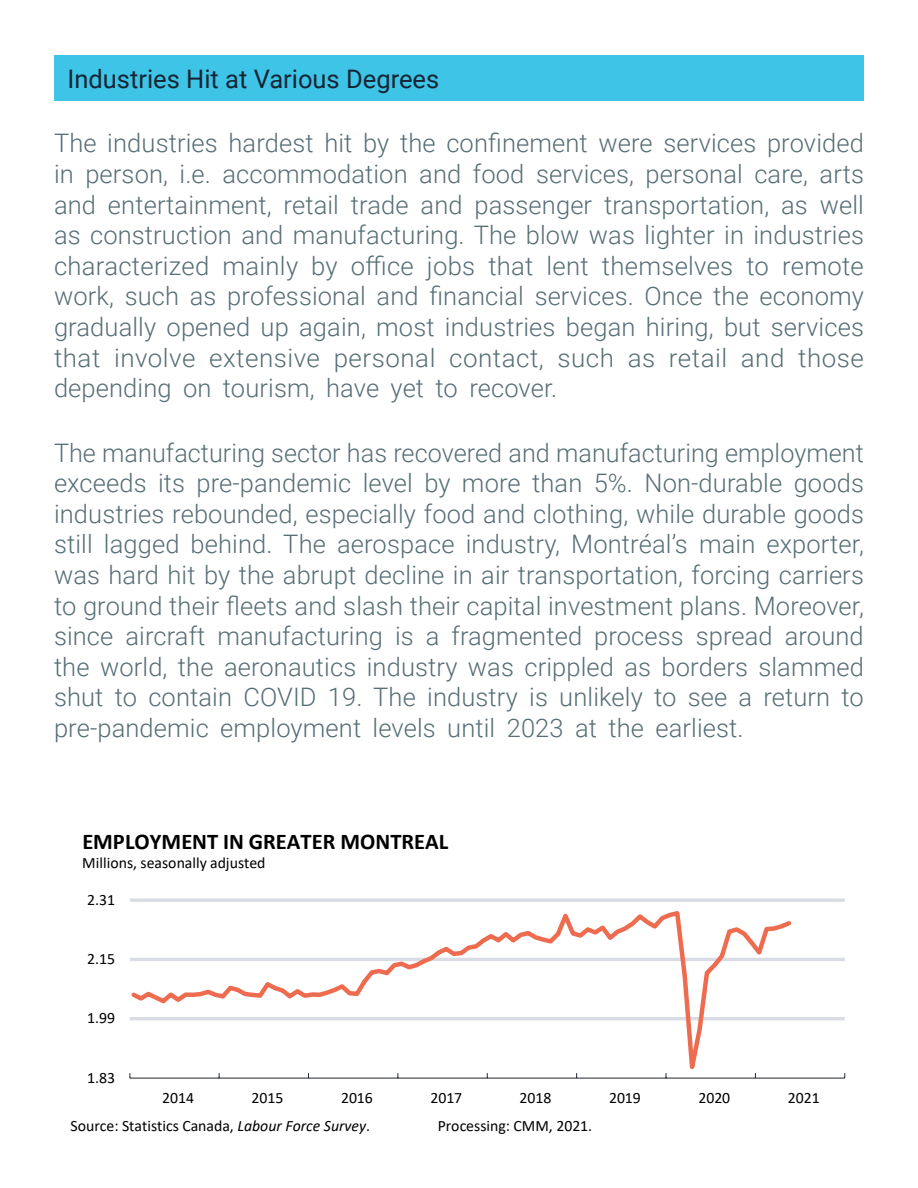
<style>
.page{position:relative;width:918px;height:1188px;background:#fff}
.page>*{position:absolute;margin:0;border:0;box-sizing:border-box;transform-origin:0 0}
.TEXTE{font:300 25.5px/30.6px "Roboto";letter-spacing:.005em;color:#576e76;text-align:justify}
.t1{font:25.5px "Roboto";color:#152433}
.t2{font:700 22.5px "Calibri";color:#000}
.t3{font:15.75px "Calibri";color:#000}
.s1{font-style:italic}
</style>
<div class="page">
<div style="left:54px;top:55px;width:810px;height:46px;background:#3dc4e7"></div>
<hr style="left:130px;top:1017px;width:715px;height:3px;background:#d9dce5">
<hr style="left:130px;top:958px;width:715px;height:3px;background:#d9dce5">
<hr style="left:130px;top:898px;width:715px;height:4px;background:#d9dce5">
<hr style="left:130px;top:1078px;width:715px;height:1px;background:#242735">
<svg style="left:129px;top:911px;width:666px;height:168px"></svg>
<p class="t1" style="left:68px;top:61px;width:373px">Industries Hit at Various Degrees</p>
<p class="TEXTE" style="left:54px;top:127px;width:811px">The industries hardest hit by the confinement were services provided in person, i.e. accommodation and food services, personal care, arts and entertainment, retail trade and passenger transportation, as well as construction and manufacturing. The blow was lighter in industries characterized mainly by office jobs that lent themselves to remote work, such as professional and financial services. Once the economy gradually opened up again, most industries began hiring, but services that involve extensive personal contact, such as retail and those depending on tourism, have yet to recover.</p>
<p class="TEXTE" style="left:54px;top:436px;width:811px">The manufacturing sector has recovered and manufacturing employment exceeds its pre-pandemic level by more than 5%. Non-durable goods industries rebounded, especially food and clothing, while durable goods still lagged behind. The aerospace industry, Montréal’s main exporter, was hard hit by the abrupt decline in air transportation, forcing carriers to ground their fleets and slash their capital investment plans. Moreover, since aircraft manufacturing is a fragmented process spread around the world, the aeronautics industry was crippled as borders slammed shut to contain COVID 19. The industry is unlikely to see a return to pre-pandemic employment levels until 2023 at the earliest.</p>
<p class="t2" style="left:82px;top:826px;width:368px">EMPLOYMENT IN GREATER MONTREAL</p>
<p class="t3" style="left:82px;top:852px;width:185px">Millions, seasonally adjusted</p>
<p class="t3" style="left:87px;top:888px;width:29px">2.31</p>
<p class="t3" style="left:87px;top:948px;width:29px">2.15</p>
<p class="t3" style="left:87px;top:1007px;width:29px">1.99</p>
<p class="t3" style="left:87px;top:1066px;width:29px">1.83</p>
<p class="t3" style="left:162px;top:1087px;width:33px">2014</p>
<p class="t3" style="left:252px;top:1087px;width:33px">2015</p>
<p class="t3" style="left:341px;top:1087px;width:33px">2016</p>
<p class="t3" style="left:430px;top:1087px;width:33px">2017</p>
<p class="t3" style="left:520px;top:1087px;width:33px">2018</p>
<p class="t3" style="left:609px;top:1087px;width:33px">2019</p>
<p class="t3" style="left:698px;top:1087px;width:33px">2020</p>
<p class="t3" style="left:788px;top:1087px;width:33px">2021</p>
<p class="t3" style="left:70px;top:1115px;width:301px">Source: Statistics Canada, <span class="s1">Labour Force Survey</span>.</p>
<p class="t3" style="left:438px;top:1115px;width:156px">Processing: CMM, 2021.</p>
</div>
